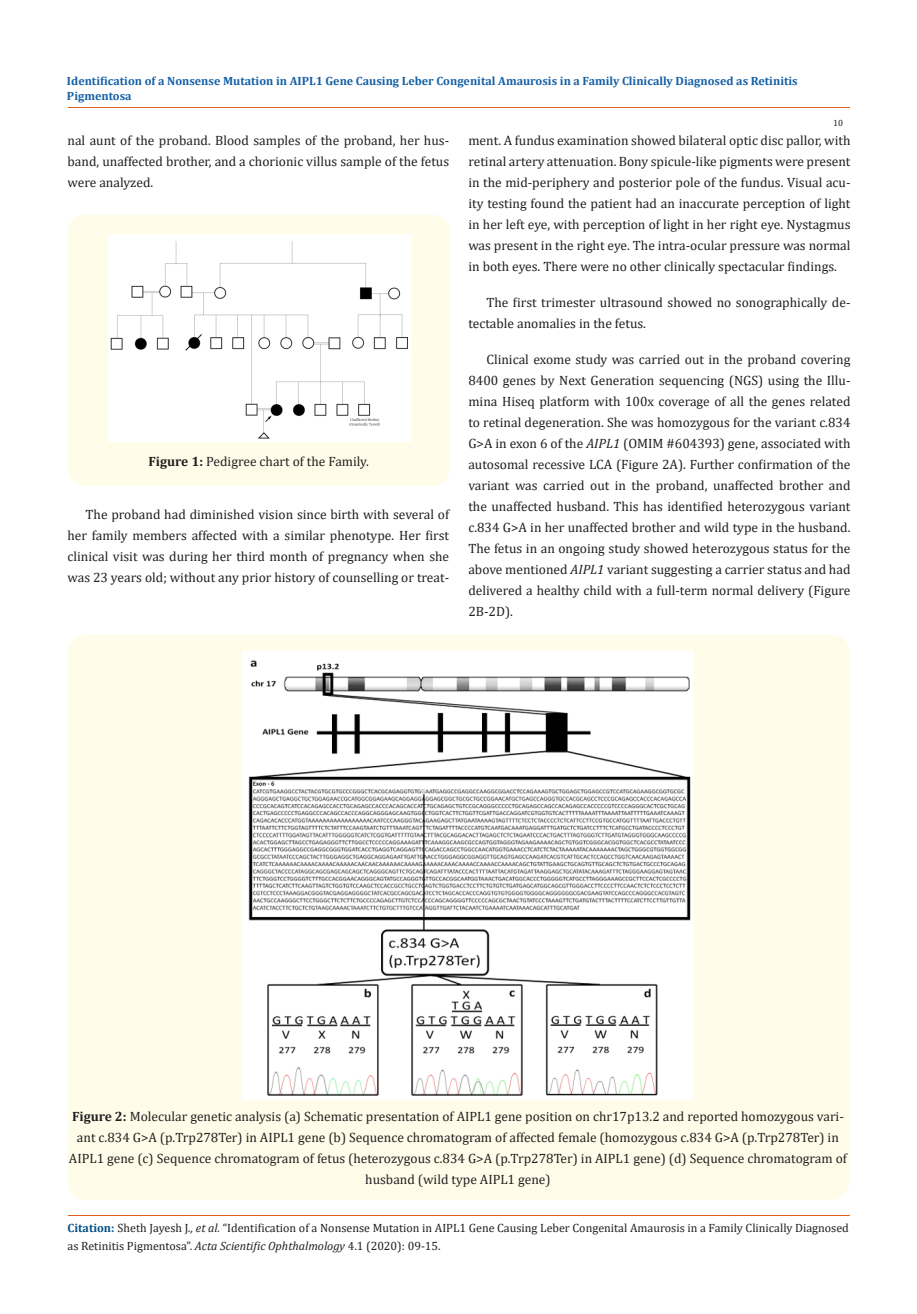
<style>
.page{position:relative;width:917px;height:1314px;background:#fff}
.page>*{position:absolute;margin:0;border:0;box-sizing:border-box;transform-origin:0 0}
.t1{font:13.5px/21px "Cambria";color:#231f20;text-align:justify}
.t2{font:12px/18px "Cambria";color:#231f20}
.t3{font:700 12px/15px "Cambria";color:#1560a6}
.t4{font:9px "Cambria";color:#231f20}
.s1{font-weight:700}
.s2{font-style:italic}
.s3{font-weight:700;color:#035089}
</style>
<div class="page">
<div style="left:68px;top:215px;width:381px;height:271px;background:#fffde9;border-radius:18px"></div>
<img style="left:108px;top:234px;width:303px;height:208px">
<div style="left:68px;top:635px;width:781px;height:565px;background:#fffde9;border-radius:18px"></div>
<img style="left:243px;top:651px;width:451px;height:449px">
<hr style="left:68px;top:108px;width:781px;height:1px;background:#e05d1a">
<hr style="left:68px;top:1215px;width:781px;height:1px;background:#e05d1a">
<p class="t3" style="left:67px;top:73px;width:732px">Identification of a Nonsense Mutation in AIPL1 Gene Causing Leber Congenital Amaurosis in a Family Clinically Diagnosed as Retinitis<br>Pigmentosa</p>
<p class="t4" style="left:833px;top:118px;width:11px">10</p>
<p class="t1" style="left:68px;top:130px;width:383px">nal aunt of the proband. Blood samples of the proband, her hus&shy;band, unaffected brother, and a chorionic villus sample of the fetus were analyzed.</p>
<p class="t1" style="left:148px;top:451px;width:222px"><span class="s1">Figure 1:</span> Pedigree chart of the Family.</p>
<p class="t1" style="left:68px;top:504px;width:383px;text-indent:18px">The proband had diminished vision since birth with several of her family members affected with a similar phenotype. Her first clinical visit was during her third month of pregnancy when she was 23 years old; without any prior history of counselling or treat-</p>
<p class="t1" style="left:468px;top:130px;width:383px">ment. A fundus examination showed bilateral optic disc pallor, with retinal artery attenuation. Bony spicule-like pigments were present in the mid-periphery and posterior pole of the fundus. Visual acu&shy;ity testing found the patient had an inaccurate perception of light in her left eye, with perception of light in her right eye. Nystagmus was present in the right eye. The intra-ocular pressure was normal in both eyes. There were no other clinically spectacular findings.</p>
<p class="t1" style="left:468px;top:292px;width:383px;text-indent:18px">The first trimester ultrasound showed no sonographically de&shy;tectable anomalies in the fetus.</p>
<p class="t1" style="left:468px;top:349px;width:383px;text-indent:18px">Clinical exome study was carried out in the proband covering 8400 genes by Next Generation sequencing (NGS) using the Illu&shy;mina Hiseq platform with 100x coverage of all the genes related to retinal degeneration. She was homozygous for the variant c.834<br>G&gt;A in exon 6 of the <span class="s2">AIPL1</span> (OMIM #604393) gene, associated with autosomal recessive LCA (Figure 2A). Further confirmation of the variant was carried out in the proband, unaffected brother and the unaffected husband. This has identified heterozygous variant c.834 G&gt;A in her unaffected brother and wild type in the husband.<br>The fetus in an ongoing study showed heterozygous status for the above mentioned <span class="s2">AIPL1</span> variant suggesting a carrier status and had delivered a healthy child with a full-term normal delivery (Figure 2B-2D).</p>
<p class="t1" style="left:69px;top:1105px;width:779px;text-align:center"><span class="s1">Figure 2:</span> Molecular genetic analysis (a) Schematic presentation of AIPL1 gene position on chr17p13.2 and reported homozygous vari&shy;ant c.834 G&gt;A (p.Trp278Ter) in AIPL1 gene (b) Sequence chromatogram of affected female (homozygous c.834 G&gt;A (p.Trp278Ter) in AIPL1 gene (c) Sequence chromatogram of fetus (heterozygous c.834 G&gt;A (p.Trp278Ter) in AIPL1 gene) (d) Sequence chromatogram of husband (wild type AIPL1 gene)</p>
<p class="t2" style="left:68px;top:1219px;width:782px"><span class="s3">Citation:</span> Sheth Jayesh J<span class="s2">., et al.</span> “Identification of a Nonsense Mutation in AIPL1 Gene Causing Leber Congenital Amaurosis in a Family Clinically Diagnosed as Retinitis Pigmentosa”. <span class="s2">Acta Scientific Ophthalmology</span> 4.1 (2020): 09-15.</p>
</div>
